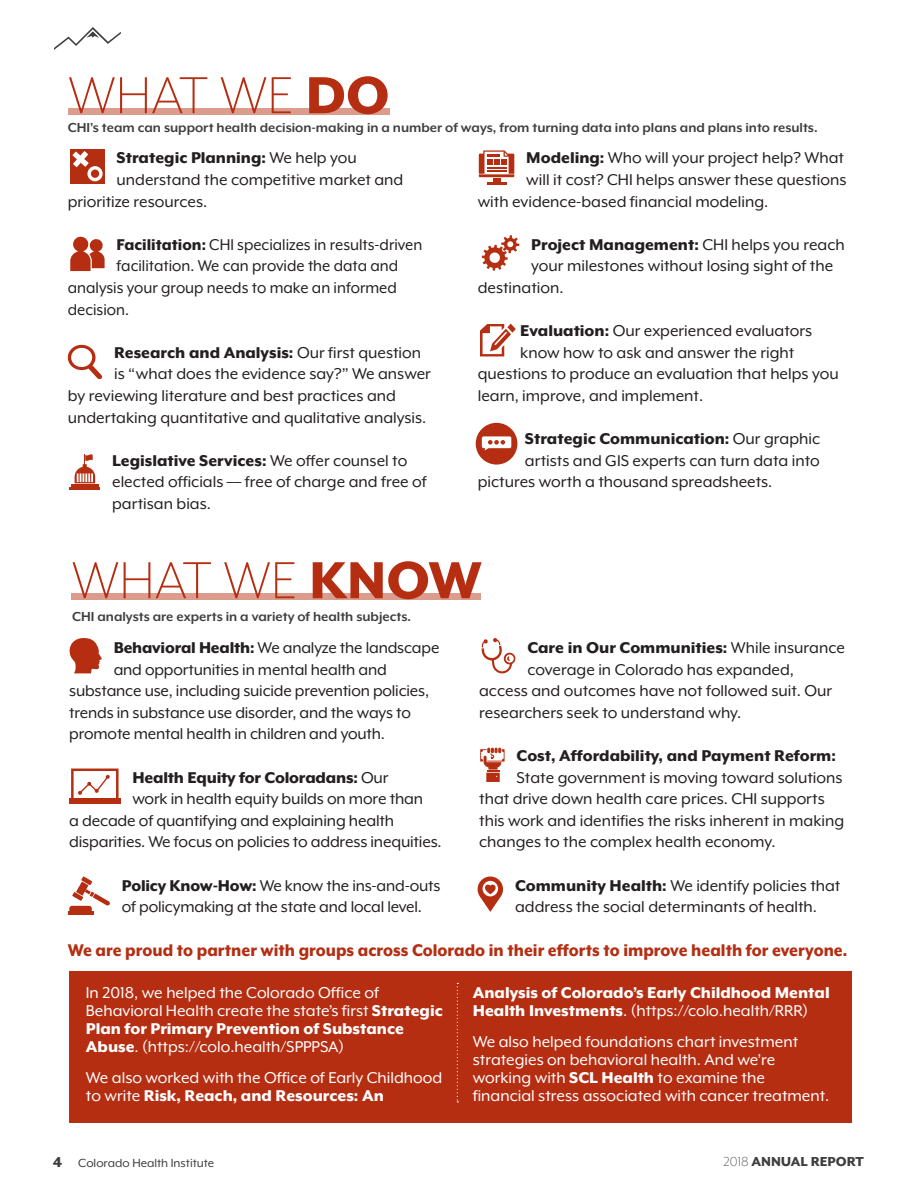
<style>
.page{position:relative;width:918px;height:1188px;background:#fff}
.page>*{position:absolute;margin:0;border:0;box-sizing:border-box;transform-origin:0 0}
.t1{font:300 60px "Mr Eaves XL Mod OT";color:#b52e12}
.Body_text{font:800 19.5px "Mr Eaves XL Mod OT";color:#b42e12;scale:.93 1}
.t2{font:18px/21.6px "Mr Eaves XL Mod OT";color:#231f20}
.Body_text-2{font:18px/18px "Mr Eaves XL Mod OT";color:#fff}
.t3{font:800 18px "Mr Eaves XL Mod OT";color:#231f20}
.t4{font:18px "Mr Eaves XL Mod OT";color:#231f20;scale:.96 1}
.Body_text-3{font:800 18px/18px "Mr Eaves XL Mod OT";color:#fff}
.t5{font:700 15px "Mr Eaves XL Mod OT";color:#3e3e3f}
.t6{font:800 15px "Mr Eaves XL Mod OT";color:#3e3e3f}
.t7{font:13.5px "Mr Eaves XL Mod OT";color:#3e3e3f}
.s1{font-weight:800}
.s2{font-weight:400}
.s3{font-weight:800;font-size:16.5px}
.s4{font-weight:300}
</style>
<div class="page">
<svg style="left:54px;top:27px;width:67px;height:23px"></svg>
<div style="left:70px;top:149px;width:35px;height:34px;background:#b42e12"></div>
<svg style="left:72px;top:151px;width:31px;height:30px"></svg>
<svg style="left:70px;top:236px;width:35px;height:35px"></svg>
<svg style="left:67px;top:344px;width:35px;height:35px"></svg>
<svg style="left:482px;top:235px;width:37px;height:36px"></svg>
<svg style="left:477px;top:877px;width:27px;height:35px"></svg>
<svg style="left:69px;top:638px;width:33px;height:35px"></svg>
<div style="left:69px;top:798px;width:51px;height:6px;background:#b52e12"></div>
<svg style="left:71px;top:769px;width:48px;height:29px"></svg>
<svg style="left:481px;top:638px;width:35px;height:36px"></svg>
<div style="left:476px;top:423px;width:41px;height:42px;background:#b52e12;border-radius:50%"></div>
<div style="left:482px;top:436px;width:29px;height:12px;background:#fff;border-radius:2px"></div>
<svg style="left:484px;top:440px;width:21px;height:11px"></svg>
<svg style="left:480px;top:324px;width:31px;height:32px"></svg>
<svg style="left:507px;top:324px;width:9px;height:9px"></svg>
<div style="left:68px;top:108px;width:322px;height:7px;background:#db9b8d"></div>
<hr style="left:487px;top:182px;width:19px;height:3px;background:#b52e12">
<svg style="left:479px;top:150px;width:35px;height:32px"></svg>
<div style="left:69px;top:971px;width:782px;height:152px;background:#b52e12"></div>
<svg style="left:457px;top:983px;width:1px;height:119px"></svg>
<hr style="left:71px;top:484px;width:27px;height:2px;background:#b52e12">
<hr style="left:69px;top:487px;width:31px;height:3px;background:#b52e12">
<svg style="left:75px;top:454px;width:20px;height:29px"></svg>
<div style="left:71px;top:593px;width:410px;height:7px;background:#db9b8d"></div>
<svg style="left:480px;top:748px;width:25px;height:34px"></svg>
<hr style="left:68px;top:912px;width:25px;height:3px;background:#b52e12">
<svg style="left:69px;top:876px;width:41px;height:35px"></svg>
<p class="t1" style="left:68px;top:65px;width:323px">WHAT WE <span class="s1">DO</span></p>
<p class="t3" style="left:117px;top:149px;width:242px">Strategic Planning: <span class="s2">We help you</span></p>
<p class="t2" style="left:117px;top:169px;width:288px">understand the competitive market and</p>
<p class="t2" style="left:68px;top:190px;width:141px">prioritize resources.</p>
<p class="t4" style="left:117px;top:235px;width:320px"><span class="s1">Facilitation:</span> CHI specializes in results-driven</p>
<p class="t4" style="left:117px;top:257px;width:295px">facilitation. We can provide the data and</p>
<p class="t4" style="left:68px;top:279px;width:344px">analysis your group needs to make an informed</p>
<p class="t4" style="left:68px;top:300px;width:65px">decision.</p>
<p class="t3" style="left:114px;top:343px;width:309px">Research and Analysis: <span class="s2">Our first question</span></p>
<p class="t2" style="left:114px;top:363px;width:318px">is “what does the evidence say?” We answer</p>
<p class="t2" style="left:68px;top:385px;width:330px">by reviewing literature and best practices and</p>
<p class="t2" style="left:68px;top:406px;width:360px">undertaking quantitative and qualitative analysis.</p>
<p class="t2" style="left:112px;top:450px;width:316px"><span class="s1">Legislative Services:</span> We offer counsel to elected officials –– free of charge and free of partisan bias.</p>
<p class="t5" style="left:68px;top:120px;width:751px">CHI's team can support health decision-making in a number of ways, from turning data into plans and plans into results.</p>
<p class="t2" style="left:526px;top:147px;width:319px"><span class="s1">Modeling:</span> Who will your project help? What</p>
<p class="t2" style="left:526px;top:169px;width:322px">will it cost? CHI helps answer these questions</p>
<p class="t2" style="left:478px;top:190px;width:292px">with evidence-based financial modeling.</p>
<p class="t3" style="left:531px;top:235px;width:315px">Project Management: <span class="s2">CHI helps you reach</span></p>
<p class="t2" style="left:531px;top:255px;width:304px">your milestones without losing sight of the</p>
<p class="t2" style="left:478px;top:277px;width:87px">destination.</p>
<p class="t2" style="left:520px;top:320px;width:293px"><span class="s1">Evaluation:</span> Our experienced evaluators</p>
<p class="t2" style="left:520px;top:342px;width:276px">know how to ask and answer the right</p>
<p class="t2" style="left:478px;top:363px;width:362px">questions to produce an evaluation that helps you</p>
<p class="t2" style="left:478px;top:385px;width:227px">learn, improve, and implement.</p>
<p class="t3" style="left:525px;top:430px;width:297px">Strategic Communication: <span class="s2">Our graphic</span></p>
<p class="t2" style="left:525px;top:450px;width:296px">artists and GIS experts can turn data into</p>
<p class="t2" style="left:478px;top:471px;width:296px">pictures worth a thousand spreadsheets.</p>
<p class="t1" style="left:71px;top:550px;width:412px">WHAT WE <span class="s1">KNOW</span></p>
<p class="t5" style="left:72px;top:609px;width:340px">CHI analysts are experts in a variety of health subjects.</p>
<p class="t2" style="left:114px;top:637px;width:327px"><span class="s1">Behavioral Health:</span> We analyze the landscape</p>
<p class="t2" style="left:114px;top:658px;width:275px">and opportunities in mental health and</p>
<p class="t2" style="left:69px;top:680px;width:361px">substance use, including suicide prevention policies,</p>
<p class="t2" style="left:69px;top:702px;width:343px">trends in substance use disorder, and the ways to</p>
<p class="t2" style="left:69px;top:723px;width:317px">promote mental health in children and youth.</p>
<p class="t3" style="left:132px;top:768px;width:258px">Health Equity for Coloradans: <span class="s2">Our</span></p>
<p class="t2" style="left:132px;top:788px;width:292px">work in health equity builds on more than</p>
<p class="t2" style="left:69px;top:810px;width:326px">a decade of quantifying and explaining health</p>
<p class="t2" style="left:69px;top:831px;width:374px">disparities. We focus on policies to address inequities.</p>
<p class="t2" style="left:122px;top:874px;width:320px"><span class="s1">Policy Know-How:</span> We know the ins-and-outs of policymaking at the state and local level.</p>
<p class="t3" style="left:527px;top:639px;width:319px">Care in Our Communities: <span class="s2">While insurance</span></p>
<p class="t2" style="left:527px;top:658px;width:268px">coverage in Colorado has expanded,</p>
<p class="t2" style="left:479px;top:680px;width:355px">access and outcomes have not followed suit. Our</p>
<p class="t2" style="left:479px;top:702px;width:264px">researchers seek to understand why.</p>
<p class="t3" style="left:517px;top:747px;width:321px">Cost, Affordability, and Payment Reform:</p>
<p class="t2" style="left:517px;top:766px;width:327px">State government is moving toward solutions</p>
<p class="t2" style="left:479px;top:788px;width:347px">that drive down health care prices. CHI supports</p>
<p class="t2" style="left:479px;top:810px;width:367px">this work and identifies the risks inherent in making</p>
<p class="t2" style="left:479px;top:831px;width:298px">changes to the complex health economy.</p>
<p class="t2" style="left:515px;top:874px;width:327px"><span class="s1">Community Health:</span> We identify policies that address the social determinants of health.</p>
<p class="Body_text" style="left:68px;top:941px;width:840px">We are proud to partner with groups across Colorado in their efforts to improve health for everyone.</p>
<p class="Body_text-2" style="left:86px;top:984px;width:358px">In 2018, we helped the Colorado Office of Behavioral Health create the state’s first <span class="s1">Strategic Plan for Primary Prevention of Substance Abuse</span>. (https://colo.health/SPPPSA)</p>
<p class="Body_text-2" style="left:86px;top:1069px;width:358px">We also worked with the Office of Early Childhood to write <span class="s1">Risk, Reach, and Resources: An</span></p>
<p class="Body_text-3" style="left:473px;top:984px;width:358px">Analysis of Colorado’s Early Childhood Mental<br>Health Investments<span class="s2">. (https://colo.health/RRR)</span></p>
<p class="Body_text-2" style="left:473px;top:1033px;width:358px">We also helped foundations chart investment strategies on behavioral health. And we’re working with <span class="s1">SCL Health</span> to examine the financial stress associated with cancer treatment.</p>
<p class="t7" style="left:53px;top:1156px;width:163px"><span class="s3">4</span> Colorado Health Institute</p>
<p class="t6" style="left:724px;top:1154px;width:142px"><span class="s4">2018</span> ANNUAL REPORT</p>
</div>
